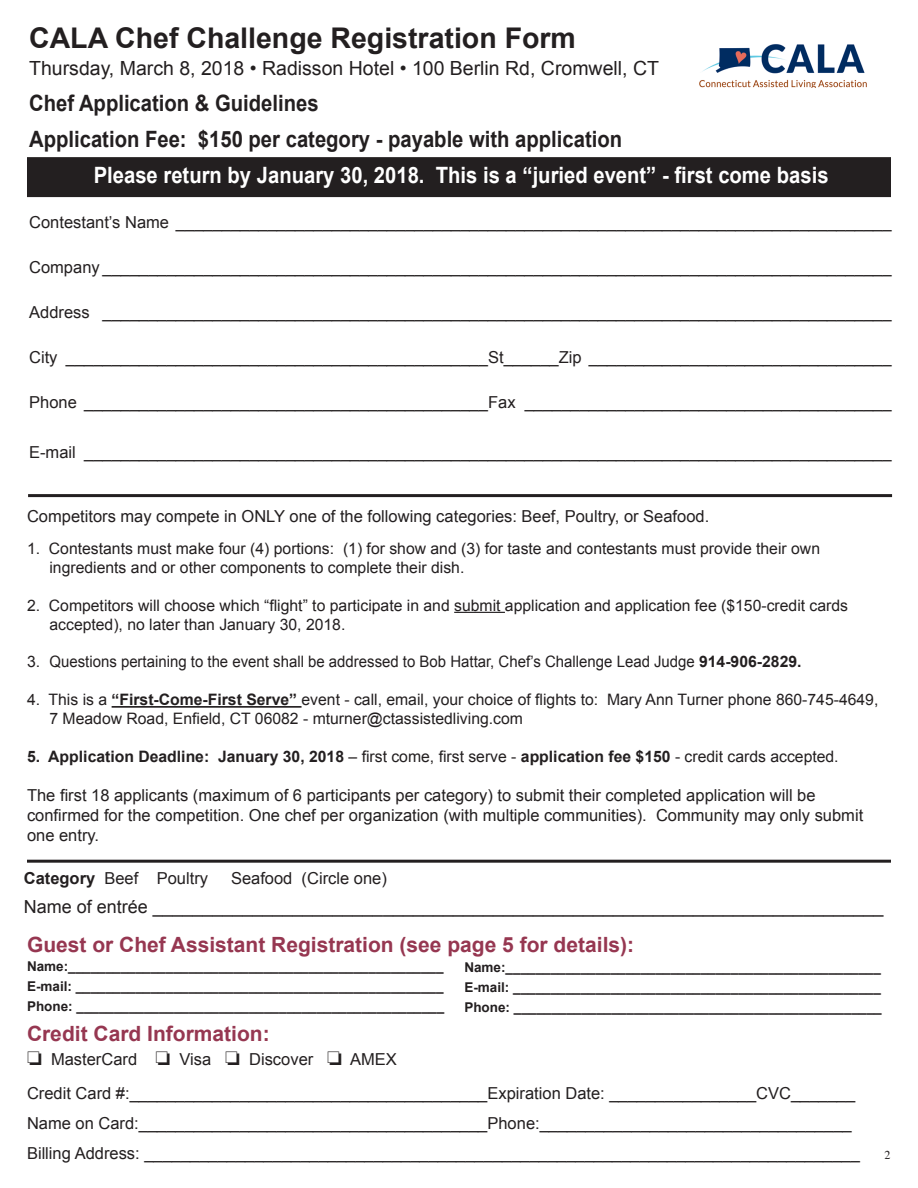
<style>
.page{position:relative;width:918px;height:1188px;background:#fff}
.page>*{position:absolute;margin:0;border:0;box-sizing:border-box;transform-origin:0 0}
.t1{font:700 28.5px "Arial";color:#231f20}
.t2{font:700 22.5px "Arial";color:#231f20;scale:.9 1}
.t3{font:700 22.5px "Arial";color:#fff;scale:.9 1}
.t4{font:700 21px "Arial";color:#963751}
.t5{font:19.5px "Arial";color:#231f20}
.t6{font:18px "Arial";color:#231f20}
.t7{font:16.5px/19.8px "Arial";color:#231f20}
.t8{font:15.75px/18.9px "Arial";color:#231f20}
.t9{font:700 15.75px "Arial";color:#231f20}
.t10{font:700 13.5px "Arial";color:#231f20}
.t11{font:12px "Times";color:#231f20}
.s1{font-weight:700}
.s2{font-weight:400}
</style>
<div class="page">
<div style="left:28px;top:158px;width:862px;height:38px;background:#231f20"></div>
<div style="left:27px;top:157px;width:864px;height:40px;border:2px solid #231f20"></div>
<hr style="left:28px;top:494px;width:864px;height:3px;background:#231f20">
<img style="left:699px;top:44px;width:168px;height:44px">
<hr style="left:454px;top:612px;width:51px;height:1px;background:#231f20">
<hr style="left:112px;top:706px;width:190px;height:2px;background:#231f20">
<hr style="left:27px;top:860px;width:864px;height:3px;background:#231f20">
<p class="t1" style="left:29px;top:20px;width:548px">CALA Chef Challenge Registration Form</p>
<p class="t5" style="left:29px;top:56px;width:631px">Thursday, March 8, 2018 • Radisson Hotel • 100 Berlin Rd, Cromwell, CT</p>
<p class="t2" style="left:29px;top:89px;width:323px">Chef Application &amp; Guidelines</p>
<p class="t2" style="left:29px;top:125px;width:660px">Application Fee: $150 per category - payable with application</p>
<p class="t3" style="left:94px;top:161px;width:818px">Please return by January 30, 2018. This is a “juried event” - first come basis</p>
<p class="t7" style="left:29px;top:213px;width:864px">Contestant’s Name ______________________________________________________________________________</p>
<p class="t7" style="left:29px;top:258px;width:864px">Company ______________________________________________________________________________________</p>
<p class="t7" style="left:29px;top:303px;width:864px">Address ______________________________________________________________________________________</p>
<p class="t7" style="left:29px;top:348px;width:864px">City ______________________________________________St______Zip _________________________________</p>
<p class="t7" style="left:29px;top:393px;width:864px">Phone ____________________________________________Fax ________________________________________</p>
<p class="t7" style="left:29px;top:442px;width:864px">E-mail ________________________________________________________________________________________</p>
<p class="t7" style="left:27px;top:506px;width:684px">Competitors may compete in ONLY one of the following categories: Beef, Poultry, or Seafood.</p>
<p class="t8" style="left:50px;top:539px;width:772px;text-indent:-22px">1. Contestants must make four (4) portions: (1) for show and (3) for taste and contestants must provide their own ingredients and or other components to complete their dish.</p>
<p class="t8" style="left:50px;top:596px;width:800px;text-indent:-22px">2. Competitors will choose which “flight” to participate in and submit application and application fee ($150-credit cards accepted), no later than January 30, 2018.</p>
<p class="t8" style="left:27px;top:653px;width:776px">3. Questions pertaining to the event shall be addressed to Bob Hattar, Chef’s Challenge Lead Judge <span class="s1">914-906-2829.</span></p>
<p class="t8" style="left:50px;top:690px;width:830px;text-indent:-22px">4. This is a <span class="s1">“First-Come-First Serve”</span> event - call, email, your choice of flights to: Mary Ann Turner phone 860-745-4649,<br>7 Meadow Road, Enfield, CT 06082 - mturner@ctassistedliving.com</p>
<p class="t9" style="left:27px;top:746px;width:813px">5. Application Deadline: January 30, 2018 <span class="s2">– first come, first serve -</span> application fee $150 <span class="s2">- credit cards accepted.</span></p>
<p class="t7" style="left:27px;top:786px;width:838px">The first 18 applicants (maximum of 6 participants per category) to submit their completed application will be confirmed for the competition. One chef per organization (with multiple communities). Community may only submit one entry.</p>
<p class="t7" style="left:24px;top:869px;width:186px"><span class="s1">Category</span> Beef Poultry</p>
<p class="t7" style="left:231px;top:869px;width:157px">Seafood (Circle one)</p>
<p class="t6" style="left:24px;top:895px;width:861px">Name of entrée _________________________________________________________________________</p>
<p class="t4" style="left:27px;top:930px;width:609px">Guest or Chef Assistant Registration (see page 5 for details):</p>
<p class="t10" style="left:27px;top:958px;width:418px">Name:__________________________________________________</p>
<p class="t10" style="left:27px;top:978px;width:418px">E-mail: _________________________________________________</p>
<p class="t10" style="left:27px;top:997px;width:419px">Phone: _________________________________________________</p>
<p class="t10" style="left:464px;top:958px;width:418px">Name:__________________________________________________</p>
<p class="t10" style="left:464px;top:978px;width:418px">E-mail: _________________________________________________</p>
<p class="t10" style="left:464px;top:998px;width:419px">Phone: _________________________________________________</p>
<p class="t4" style="left:27px;top:1020px;width:244px">Credit Card Information:</p>
<p class="t7" style="left:27px;top:1049px;width:371px">□ MasterCard □ Visa □ Discover □ AMEX</p>
<p class="t7" style="left:27px;top:1084px;width:830px">Credit Card #:_______________________________________Expiration Date: ________________CVC_______</p>
<p class="t7" style="left:27px;top:1114px;width:826px">Name on Card:______________________________________Phone:__________________________________</p>
<p class="t7" style="left:27px;top:1144px;width:834px">Billing Address: ______________________________________________________________________________</p>
<p class="t11" style="left:27px;top:1149px;width:73px">Rev 4, 12/6/17</p>
<p class="t11" style="left:885px;top:1148px;width:7px">2</p>
</div>
